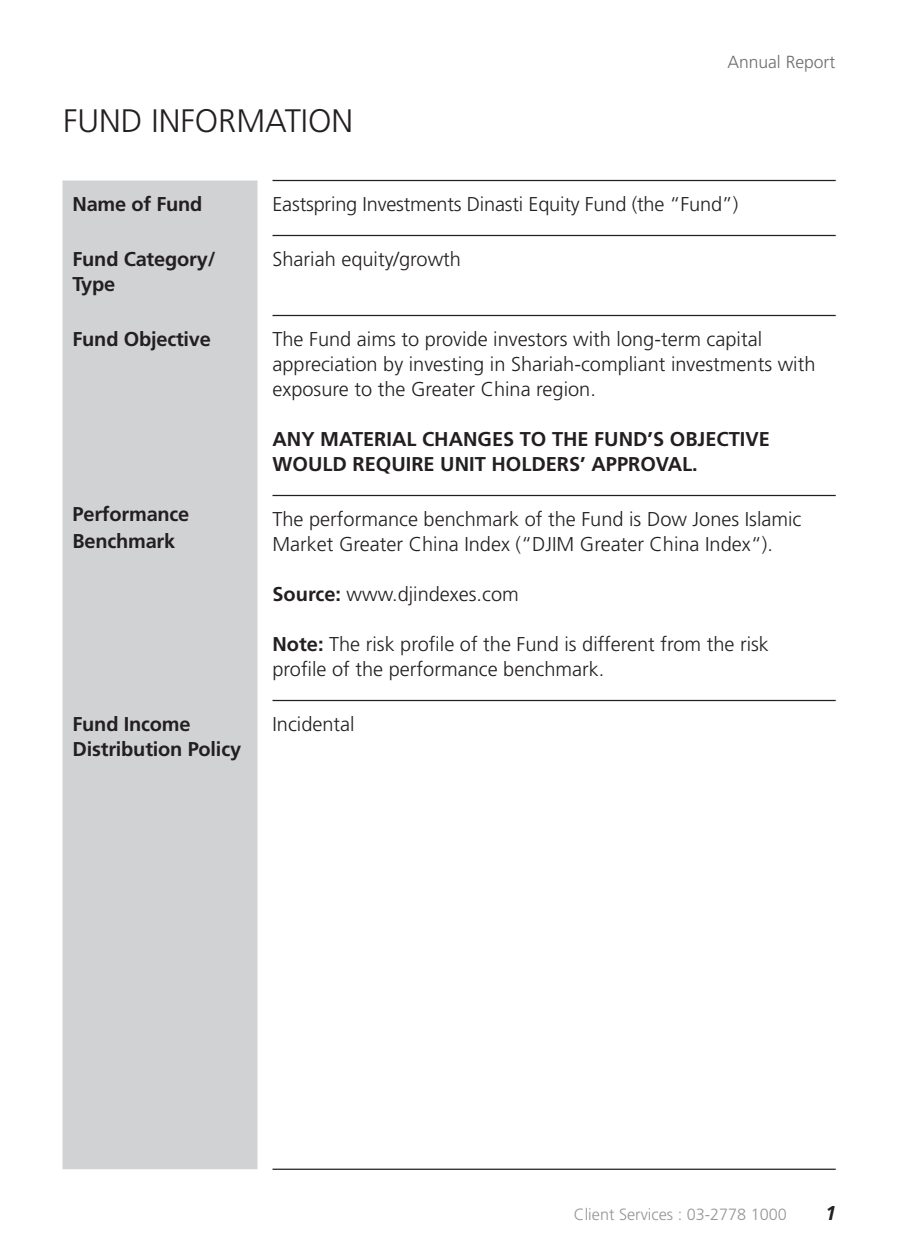
<style>
.page{position:relative;width:900px;height:1260px;background:#fff}
.page>*{position:absolute;margin:0;border:0;box-sizing:border-box;transform-origin:0 0}
.t1{font:300 32.5px "Frutiger LT Std";color:#231f20}
.t2{font:300 20px/25px "Frutiger LT Std";color:#231f20}
.t3{font:700 20px/25px "Frutiger LT Std";letter-spacing:-.01em;color:#231f20}
.t4{font:italic 700 20px "Frutiger LT Std";color:#231f20}
.t5{font:300 17.5px "Frutiger LT Std";color:#6c6d70}
.t6{font:300 16.25px "Frutiger LT Std";color:#939598}
.s1{font-weight:700}
</style>
<div class="page">
<div style="left:62px;top:181px;width:196px;height:988px;background:#d1d2d4"></div>
<hr style="left:272px;top:180px;width:564px;height:1px;background:#231f20">
<hr style="left:272px;top:235px;width:564px;height:1px;background:#231f20">
<hr style="left:272px;top:495px;width:564px;height:1px;background:#231f20">
<hr style="left:272px;top:700px;width:564px;height:1px;background:#231f20">
<hr style="left:272px;top:315px;width:564px;height:1px;background:#231f20">
<hr style="left:272px;top:1169px;width:564px;height:1px;background:#231f20">
<h1 class="t1" style="left:63px;top:103px;width:292px">FUND INFORMATION</h1>
<p class="t5" style="left:727px;top:52px;width:109px">Annual Report</p>
<p class="t3" style="left:72px;top:191px;width:132px">Name of Fund</p>
<p class="t2" style="left:272px;top:191px;width:467px">Eastspring Investments Dinasti Equity Fund (the “Fund”)</p>
<p class="t3" style="left:72px;top:246px;width:144px">Fund Category/<br>Type</p>
<p class="t2" style="left:272px;top:246px;width:190px">Shariah equity/growth</p>
<p class="t3" style="left:72px;top:326px;width:140px">Fund Objective</p>
<p class="t2" style="left:272px;top:326px;width:545px">The Fund aims to provide investors with long-term capital appreciation by investing in Shariah-compliant investments with exposure to the Greater China region.</p>
<p class="t3" style="left:272px;top:426px;width:499px">ANY MATERIAL CHANGES TO THE FUND’S OBJECTIVE<br>WOULD REQUIRE UNIT HOLDERS’ APPROVAL.</p>
<p class="t3" style="left:72px;top:500px;width:118px;line-height:27.5px">Performance<br>Benchmark</p>
<p class="t2" style="left:272px;top:506px;width:530px">The performance benchmark of the Fund is Dow Jones Islamic<br>Market Greater China Index (“DJIM Greater China Index“).</p>
<p class="t2" style="left:272px;top:581px;width:248px"><span class="s1">Source:</span> www.djindexes.com</p>
<p class="t2" style="left:272px;top:631px;width:498px"><span class="s1">Note:</span> The risk profile of the Fund is different from the risk profile of the performance benchmark.</p>
<p class="t3" style="left:72px;top:711px;width:170px">Fund Income<br>Distribution Policy</p>
<p class="t2" style="left:272px;top:711px;width:84px">Incidental</p>
<p class="t6" style="left:574px;top:1205px;width:215px">Client Services : 03-2778 1000</p>
<p class="t4" style="left:825px;top:1201px;width:13px">1</p>
</div>
